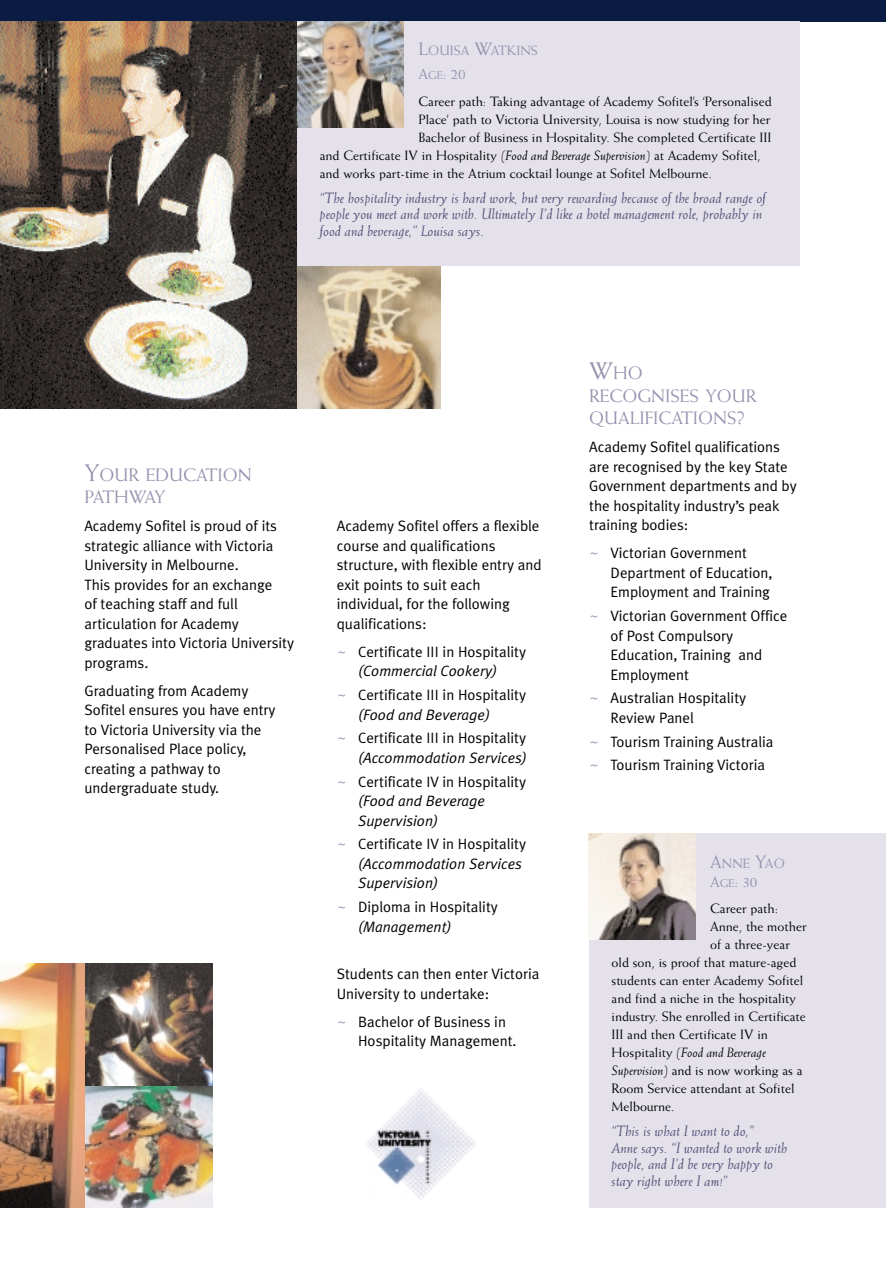
<style>
.page{position:relative;width:893px;height:1263px;background:#fff}
.page>*{position:absolute;margin:0;border:0;box-sizing:border-box;transform-origin:0 0}
.t1{font:18px/22.5px "Weiss";color:#9493af}
.t2{font:15px/19.5px "Meta Plus Normal";color:#000}
.t3{font:italic 15px/16.5px "Weiss";color:#4f5078}
.t4{font:italic 15px/19.5px "Meta Plus Normal";color:#000}
.t5{font:15px "Weiss";color:#9493af}
.t6{font:13.5px "Weiss";color:#000}
.t7{font:italic 13.5px "Weiss";color:#000}
.t8{font:13.5px "Weiss";color:#9493af}
.s1{font-size:18px}
.s2{font-size:11.25px}
.s3{font-style:italic}
.s4{font-size:24px}
.s5{color:#9493af}
.s6{font-style:normal;color:#9493af}
.s7{font-style:normal}
</style>
<div class="page">
<div style="left:0;top:0;width:885px;height:21px;background:#0a1c44"></div>
<img style="left:0;top:21px;width:297px;height:388px">
<img style="left:297px;top:265px;width:143px;height:144px">
<img style="left:84px;top:963px;width:128px;height:245px">
<img style="left:84px;top:964px;width:128px;height:122px">
<img style="left:0;top:963px;width:84px;height:245px">
<div style="left:589px;top:833px;width:296px;height:375px;background:#e4e1ea"></div>
<img style="left:589px;top:833px;width:106px;height:107px">
<div style="left:297px;top:21px;width:502px;height:244px;background:#e4e1ea"></div>
<img style="left:297px;top:21px;width:106px;height:107px">
<img style="left:366px;top:1088px;width:111px;height:111px">
<p class="t8" style="left:418px;top:46px;width:121px"><span class="s1">L</span>OUISA <span class="s1">W</span>ATKINS</p>
<p class="t5" style="left:418px;top:68px;width:49px">A<span class="s2">GE</span>: 20</p>
<p class="t6" style="left:418px;top:96px;width:355px">Career path: Taking advantage of Academy Sofitel’s ‘Personalised</p>
<p class="t6" style="left:418px;top:114px;width:353px">Place’ path to Victoria University, Louisa is now studying for her</p>
<p class="t6" style="left:418px;top:132px;width:354px">Bachelor of Business in Hospitality. She completed Certificate III</p>
<p class="t6" style="left:320px;top:150px;width:442px">and Certificate IV in Hospitality <span class="s3">(Food and Beverage Supervision)</span> at Academy Sofitel,</p>
<p class="t6" style="left:320px;top:168px;width:393px">and works part-time in the Atrium cocktail lounge at Sofitel Melbourne.</p>
<p class="t3" style="left:320px;top:190px;width:448px">“The hospitality industry is hard work, but very rewarding because of the broad range of people you meet and work with. Ultimately I’d like a hotel management role, probably in food and beverage,” Louisa says.</p>
<p class="t1" style="left:84px;top:465px;width:169px"><span class="s4">Y</span>OUR EDUCATION<br>PATHWAY</p>
<p class="t2" style="left:84px;top:518px;width:211px">Academy Sofitel is proud of its strategic alliance with Victoria<br>University in Melbourne.<br>This provides for an exchange<br>of teaching staff and full articulation for Academy graduates into Victoria University programs.</p>
<p class="t2" style="left:84px;top:683px;width:193px">Graduating from Academy<br>Sofitel ensures you have entry to Victoria University via the<br>Personalised Place policy, creating a pathway to undergraduate study.</p>
<p class="t2" style="left:337px;top:518px;width:206px">Academy Sofitel offers a flexible course and qualifications structure, with flexible entry and exit points to suit each individual, for the following qualifications:</p>
<p class="t2" style="left:337px;top:644px;width:191px;text-align:center"><span class="s5">~</span> Certificate III in Hospitality <span class="s3">(Commercial Cookery)</span></p>
<p class="t2" style="left:358px;top:687px;width:169px;text-indent:-21px"><span class="s5">~</span> Certificate III in Hospitality <span class="s3">(Food and Beverage)</span></p>
<p class="t2" style="left:337px;top:730px;width:192px;text-align:right"><span class="s5">~</span> Certificate III in Hospitality <span class="s3">(Accommodation Services)</span></p>
<p class="t4" style="left:358px;top:773px;width:169px;text-indent:-21px"><span class="s6">~</span> <span class="s7">Certificate IV in Hospitality </span>(Food and Beverage<br>Supervision)</p>
<p class="t4" style="left:358px;top:836px;width:169px;text-indent:-21px"><span class="s6">~</span> <span class="s7">Certificate IV in Hospitality </span>(Accommodation Services<br>Supervision)</p>
<p class="t2" style="left:358px;top:899px;width:141px;text-indent:-21px"><span class="s5">~</span> Diploma in Hospitality <span class="s3">(Management)</span></p>
<p class="t2" style="left:337px;top:966px;width:204px">Students can then enter Victoria<br>University to undertake:</p>
<p class="t2" style="left:358px;top:1013px;width:160px;text-indent:-21px"><span class="s5">~</span> Bachelor of Business in<br>Hospitality Management.</p>
<p class="t1" style="left:589px;top:363px;width:169px"><span class="s4">W</span>HO<br>RECOGNISES YOUR<br>QUALIFICATIONS<span class="s4">?</span></p>
<p class="t2" style="left:589px;top:439px;width:209px">Academy Sofitel qualifications are recognised by the key State<br>Government departments and by the hospitality industry’s peak training bodies:</p>
<p class="t2" style="left:610px;top:545px;width:163px;text-indent:-21px"><span class="s5">~</span> Victorian Government<br>Department of Education,<br>Employment and Training</p>
<p class="t2" style="left:610px;top:608px;width:178px;text-indent:-21px"><span class="s5">~</span> Victorian Government Office of Post Compulsory<br>Education, Training and<br>Employment</p>
<p class="t2" style="left:610px;top:690px;width:137px;text-indent:-21px"><span class="s5">~</span> Australian Hospitality<br>Review Panel</p>
<p class="t2" style="left:589px;top:731px;width:186px;line-height:23.7px"><span class="s5">~</span> Tourism Training Australia <span class="s5">~</span> Tourism Training Victoria</p>
<p class="t8" style="left:710px;top:858px;width:76px"><span class="s1">A</span>NNE <span class="s1">Y</span>AO</p>
<p class="t5" style="left:710px;top:876px;width:49px">A<span class="s2">GE</span>: 30</p>
<p class="t6" style="left:710px;top:903px;width:69px">Career path:</p>
<p class="t6" style="left:710px;top:921px;width:98px">Anne, the mother</p>
<p class="t6" style="left:710px;top:939px;width:81px">of a three-year</p>
<p class="t6" style="left:611px;top:957px;width:186px">old son, is proof that mature-aged</p>
<p class="t6" style="left:611px;top:975px;width:193px">students can enter Academy Sofitel</p>
<p class="t6" style="left:611px;top:993px;width:186px">and find a niche in the hospitality</p>
<p class="t6" style="left:611px;top:1011px;width:196px">industry. She enrolled in Certificate</p>
<p class="t6" style="left:611px;top:1029px;width:158px">III and then Certificate IV in</p>
<p class="t7" style="left:611px;top:1047px;width:156px"><span class="s7">Hospitality</span> (Food and Beverage</p>
<p class="t6" style="left:611px;top:1065px;width:192px"><span class="s3">Supervision)</span> and is now working as a</p>
<p class="t6" style="left:611px;top:1083px;width:184px">Room Service attendant at Sofitel</p>
<p class="t6" style="left:611px;top:1101px;width:64px">Melbourne.</p>
<p class="t3" style="left:611px;top:1124px;width:177px">“This is what I want to do,”<br>Anne says. “I wanted to work with people, and I’d be very happy to stay right where I am!”</p>
</div>
